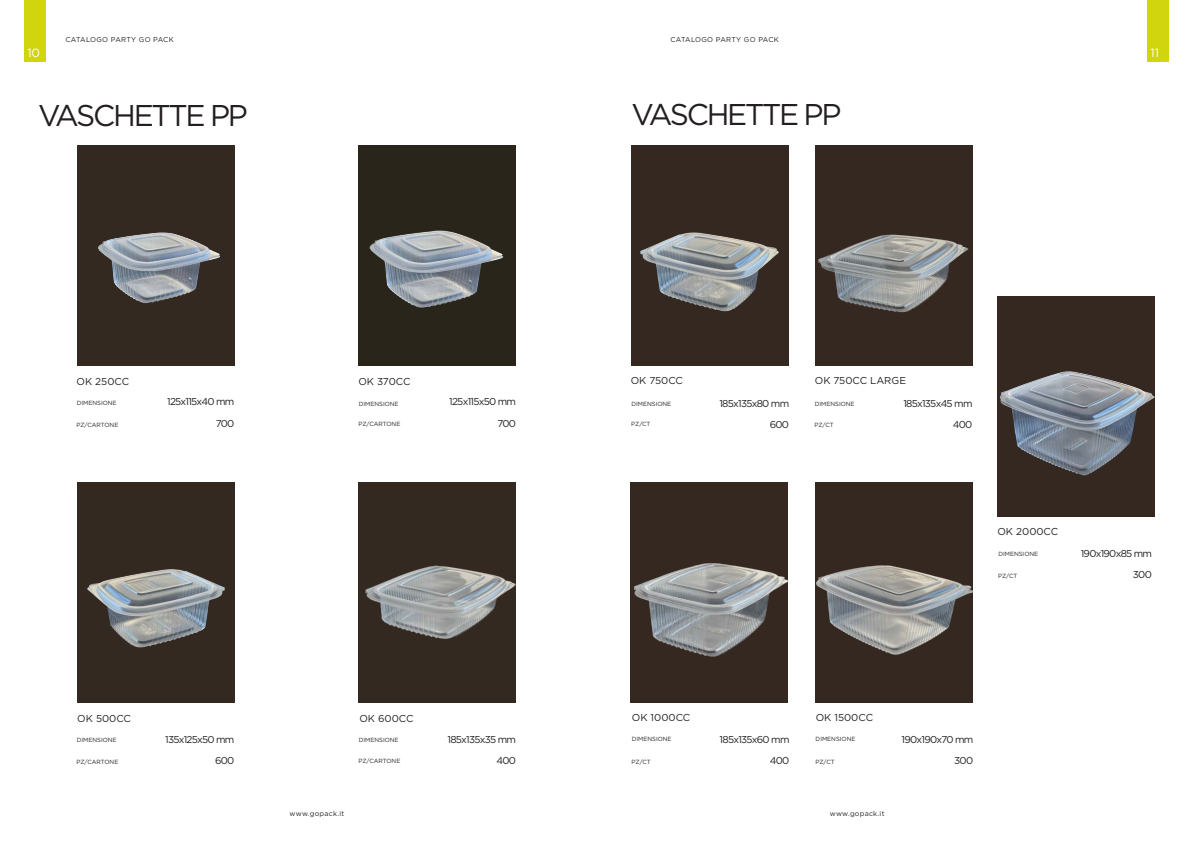
<style>
.page{position:relative;width:1191px;height:842px;background:#fff}
.page>*{position:absolute;margin:0;border:0;box-sizing:border-box;transform-origin:0 0}
.t1{font:30px "Gotham";letter-spacing:-.075em;color:#231f20}
.t2{font:12px "Gotham";color:#fff}
.t3{font:10px "Gotham";letter-spacing:-.075em;color:#231f20}
.t4{font:10px "Gotham";color:#231f20}
.t5{font:7px "Gotham";letter-spacing:.04em;color:#231f20}
.t6{font:6px "Gotham";color:#231f20}
</style>
<div class="page">
<div style="left:24px;top:0;width:22px;height:62px;background:#d1d50e"></div>
<div style="left:1147px;top:0;width:21px;height:62px;background:#d1d50e"></div>
<div style="left:77px;top:482px;width:157px;height:220px;background:#342921"></div>
<img style="left:87px;top:569px;width:138px;height:79px">
<div style="left:358px;top:482px;width:158px;height:220px;background:#342921"></div>
<img style="left:365px;top:565px;width:151px;height:74px">
<div style="left:77px;top:145px;width:157px;height:220px;background:#342921"></div>
<img style="left:98px;top:232px;width:123px;height:71px">
<div style="left:358px;top:145px;width:158px;height:220px;background:#2a251a"></div>
<img style="left:369px;top:230px;width:135px;height:78px">
<div style="left:630px;top:145px;width:158px;height:220px;background:#342820"></div>
<img style="left:630px;top:150px;width:149px;height:211px">
<img style="left:815px;top:145px;width:157px;height:220px">
<div style="left:630px;top:482px;width:158px;height:221px;background:#342820"></div>
<img style="left:633px;top:563px;width:155px;height:94px">
<div style="left:815px;top:482px;width:157px;height:221px;background:#342820"></div>
<img style="left:816px;top:565px;width:156px;height:90px">
<img style="left:997px;top:296px;width:157px;height:219px">
<p class="t5" style="left:65px;top:35px;width:110px">CATALOGO PARTY GO PACK</p>
<p class="t5" style="left:670px;top:35px;width:110px">CATALOGO PARTY GO PACK</p>
<p class="t2" style="left:27px;top:45px;width:14px">10</p>
<p class="t2" style="left:1150px;top:45px;width:10px">11</p>
<p class="t1" style="left:38px;top:96px;width:211px">VASCHETTE PP</p>
<p class="t1" style="left:631px;top:95px;width:211px">VASCHETTE PP</p>
<p class="t3" style="left:77px;top:375px;width:54px">OK 250CC</p>
<p class="t3" style="left:358px;top:375px;width:54px">OK 370CC</p>
<p class="t6" style="left:77px;top:399px;width:41px">DIMENSIONE</p>
<p class="t6" style="left:77px;top:421px;width:43px">PZ/CARTONE</p>
<p class="t3" style="left:167px;top:395px;width:69px">125x115x40 mm</p>
<p class="t3" style="left:216px;top:417px;width:20px">700</p>
<p class="t6" style="left:359px;top:399px;width:41px">DIMENSIONE</p>
<p class="t6" style="left:358px;top:420px;width:43px">PZ/CARTONE</p>
<p class="t3" style="left:449px;top:395px;width:68px">125x115x50 mm</p>
<p class="t3" style="left:497px;top:417px;width:20px">700</p>
<p class="t3" style="left:630px;top:374px;width:54px">OK 750CC</p>
<p class="t6" style="left:631px;top:399px;width:41px">DIMENSIONE</p>
<p class="t6" style="left:631px;top:420px;width:21px">PZ/CT</p>
<p class="t3" style="left:719px;top:397px;width:71px">185x135x80 mm</p>
<p class="t3" style="left:769px;top:418px;width:21px">600</p>
<p class="t4" style="left:815px;top:374px;width:93px">OK 750CC LARGE</p>
<p class="t6" style="left:814px;top:400px;width:41px">DIMENSIONE</p>
<p class="t6" style="left:814px;top:421px;width:21px">PZ/CT</p>
<p class="t3" style="left:903px;top:397px;width:71px">185x135x45 mm</p>
<p class="t3" style="left:952px;top:418px;width:21px">400</p>
<p class="t4" style="left:997px;top:525px;width:62px">OK 2000CC</p>
<p class="t6" style="left:998px;top:550px;width:41px">DIMENSIONE</p>
<p class="t6" style="left:998px;top:572px;width:21px">PZ/CT</p>
<p class="t3" style="left:1080px;top:547px;width:73px">190x190x85 mm</p>
<p class="t3" style="left:1133px;top:568px;width:20px">300</p>
<p class="t3" style="left:77px;top:712px;width:55px">OK 500CC</p>
<p class="t3" style="left:359px;top:712px;width:56px">OK 600CC</p>
<p class="t6" style="left:77px;top:736px;width:41px">DIMENSIONE</p>
<p class="t6" style="left:77px;top:758px;width:43px">PZ/CARTONE</p>
<p class="t3" style="left:165px;top:733px;width:71px">135x125x50 mm</p>
<p class="t3" style="left:215px;top:754px;width:21px">600</p>
<p class="t6" style="left:359px;top:736px;width:41px">DIMENSIONE</p>
<p class="t6" style="left:358px;top:757px;width:43px">PZ/CARTONE</p>
<p class="t3" style="left:447px;top:733px;width:70px">185x135x35 mm</p>
<p class="t3" style="left:496px;top:754px;width:21px">400</p>
<p class="t4" style="left:632px;top:711px;width:60px">OK 1000CC</p>
<p class="t6" style="left:632px;top:735px;width:41px">DIMENSIONE</p>
<p class="t6" style="left:631px;top:758px;width:21px">PZ/CT</p>
<p class="t3" style="left:719px;top:733px;width:71px">185x135x60 mm</p>
<p class="t3" style="left:770px;top:754px;width:21px">400</p>
<p class="t4" style="left:815px;top:711px;width:59px">OK 1500CC</p>
<p class="t6" style="left:815px;top:735px;width:41px">DIMENSIONE</p>
<p class="t6" style="left:815px;top:758px;width:21px">PZ/CT</p>
<p class="t3" style="left:901px;top:733px;width:73px">190x190x70 mm</p>
<p class="t3" style="left:954px;top:754px;width:20px">300</p>
<p class="t5" style="left:290px;top:809px;width:56px">www.gopack.it</p>
<p class="t5" style="left:830px;top:809px;width:56px">www.gopack.it</p>
</div>
